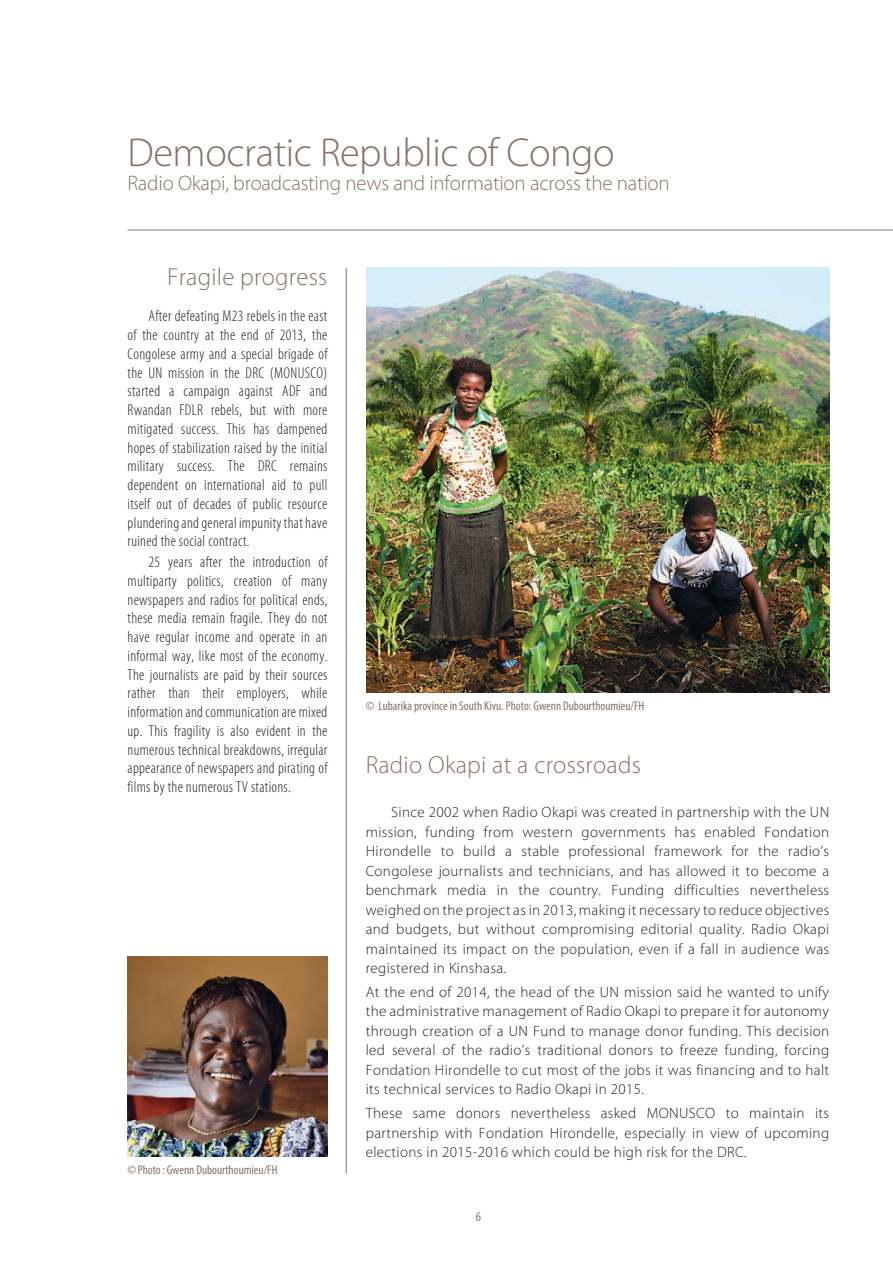
<style>
.page{position:relative;width:893px;height:1263px;background:#fff}
.page>*{position:absolute;margin:0;border:0;box-sizing:border-box;transform-origin:0 0}
.t1{font:300 40.5px "Myriad Pro";letter-spacing:-.01em;color:#877269}
.t2{font:300 24.75px "Myriad Pro";letter-spacing:.01em;color:#877269}
.t3{font:300 21px "Myriad Pro";letter-spacing:-.01em;color:#877269}
.t4{font:300 condensed 15.75px/18.8px "Myriad Pro";letter-spacing:.02em;color:#231f20;text-align:justify}
.t5{font:300 15px/19.5px "Myriad Pro";letter-spacing:.025em;color:#231f20;text-align:justify}
.t6{font:condensed 13.5px "Myriad Pro";color:#877269}
.t7{font:condensed 12.75px "Myriad Pro";color:#877269}
</style>
<div class="page">
<hr style="left:128px;top:230px;width:765px;height:1px;background:#877269">
<hr style="left:346px;top:268px;width:1px;height:906px;background:#877269">
<img style="left:366px;top:268px;width:463px;height:424px">
<img style="left:128px;top:957px;width:199px;height:200px">
<h1 class="t1" style="left:128px;top:128px;width:489px">Democratic Republic of Congo</h1>
<h3 class="t3" style="left:128px;top:170px;width:544px">Radio Okapi, broadcasting news and information across the nation</h3>
<h2 class="t2" style="left:167px;top:262px;width:162px">Fragile progress</h2>
<p class="t4" style="left:128px;top:307px;width:201px;text-indent:21px">After defeating M23 rebels in the east of the country at the end of 2013, the Congolese army and a special brigade of the UN mission in the DRC (MONUSCO) started a campaign against ADF and Rwandan FDLR rebels, but with more mitigated success. This has dampened hopes of stabilization raised by the initial military success. The DRC remains dependent on international aid to pull itself out of decades of public resource plundering and general impunity that have ruined the social contract.</p>
<p class="t4" style="left:128px;top:552px;width:201px;text-indent:21px">25 years after the introduction of multiparty politics, creation of many newspapers and radios for political ends, these media remain fragile. They do not have regular income and operate in an informal way, like most of the economy.<br>The journalists are paid by their sources rather than their employers, while information and communication are mixed up. This fragility is also evident in the numerous technical breakdowns, irregular appearance of newspapers and pirating of films by the numerous TV stations.</p>
<p class="t7" style="left:128px;top:1161px;width:152px">© Photo : Gwenn Dubourthoumieu/FH</p>
<p class="t7" style="left:366px;top:698px;width:280px">© Lubarika province in South Kivu. Photo: Gwenn Dubourthoumieu/FH</p>
<h2 class="t2" style="left:366px;top:750px;width:277px">Radio Okapi at a crossroads</h2>
<p class="t5" style="left:366px;top:802px;width:465px;text-indent:25px">Since 2002 when Radio Okapi was created in partnership with the UN mission, funding from western governments has enabled Fondation Hirondelle to build a stable professional framework for the radio’s Congolese journalists and technicians, and has allowed it to become a benchmark media in the country. Funding difficulties nevertheless weighed on the project as in 2013, making it necessary to reduce objectives and budgets, but without compromising editorial quality. Radio Okapi maintained its impact on the population, even if a fall in audience was registered in Kinshasa.</p>
<p class="t5" style="left:366px;top:982px;width:465px">At the end of 2014, the head of the UN mission said he wanted to unify the administrative management of Radio Okapi to prepare it for autonomy through creation of a UN Fund to manage donor funding. This decision led several of the radio’s traditional donors to freeze funding, forcing Fondation Hirondelle to cut most of the jobs it was financing and to halt its technical services to Radio Okapi in 2015.</p>
<p class="t5" style="left:366px;top:1103px;width:465px">These same donors nevertheless asked MONUSCO to maintain its partnership with Fondation Hirondelle, especially in view of upcoming elections in 2015-2016 which could be high risk for the DRC.</p>
<p class="t6" style="left:476px;top:1208px;width:7px">6</p>
</div>
